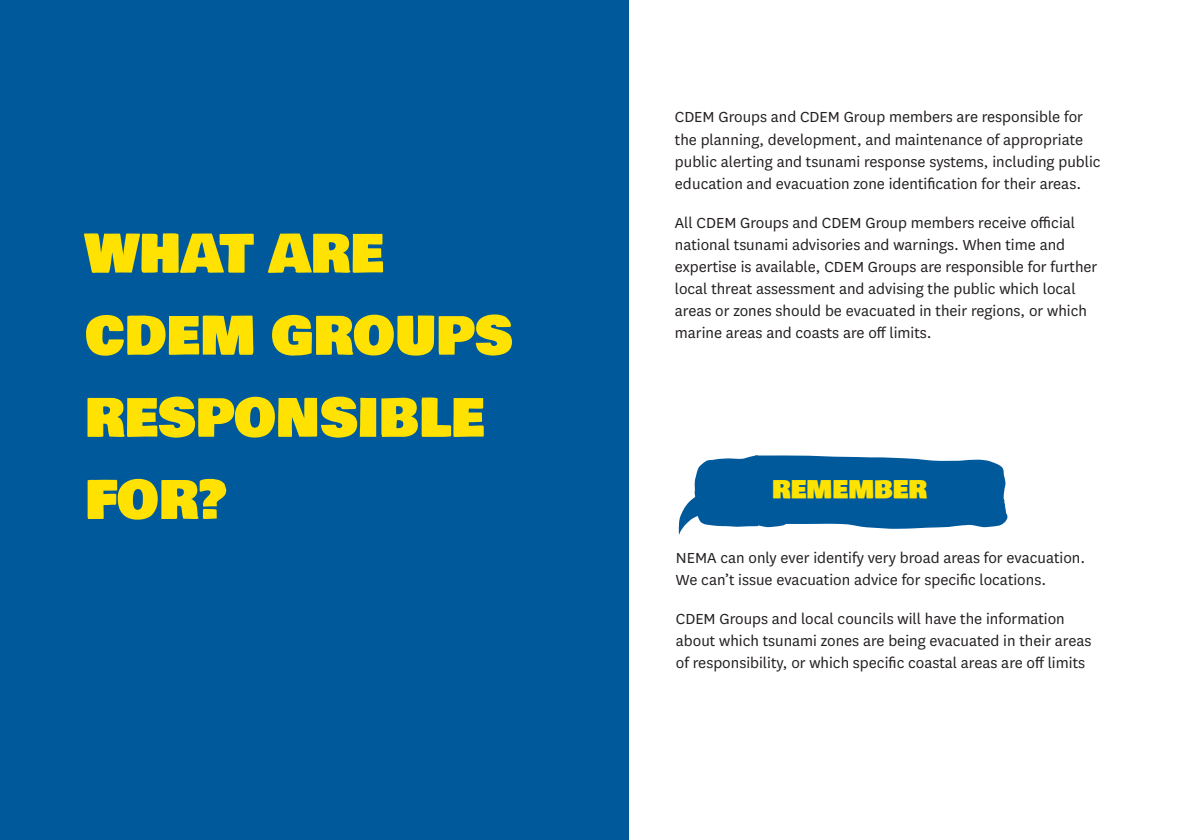
<style>
.page{position:relative;width:1191px;height:840px;background:#fff}
.page>*{position:absolute;margin:0;border:0;box-sizing:border-box;transform-origin:0 0}
.big_yellow_heading{font:52px/82px "Bowlby One SC";color:#ffe201}
.Speech_bubble_headin{font:24.4px "Bowlby One SC";color:#ffe300}
.Normal_Black_Text{font:17px/22px "National";color:#231f20}
</style>
<div class="page">
<div style="left:0;top:0;width:628px;height:839px;background:#00599b"></div>
<svg style="left:678px;top:455px;width:329px;height:79px"></svg>
<p class="big_yellow_heading" style="left:85px;top:213px;width:429px">WHAT ARE<br>CDEM GROUPS<br>RESPONSIBLE<br>FOR?</p>
<p class="Normal_Black_Text" style="left:675px;top:105px;width:427px">CDEM Groups and CDEM Group members are responsible for the planning, development, and maintenance of appropriate public alerting and tsunami response systems, including public education and evacuation zone identification for their areas.</p>
<p class="Normal_Black_Text" style="left:675px;top:210px;width:424px">All CDEM Groups and CDEM Group members receive official national tsunami advisories and warnings. When time and expertise is available, CDEM Groups are responsible for further local threat assessment and advising the public which local areas or zones should be evacuated in their regions, or which marine areas and coasts are off limits.</p>
<p class="Speech_bubble_headin" style="left:772px;top:471px;width:156px">REMEMBER</p>
<p class="Normal_Black_Text" style="left:676px;top:546px;width:411px">NEMA can only ever identify very broad areas for evacuation.<br>We can’t issue evacuation advice for specific locations.</p>
<p class="Normal_Black_Text" style="left:676px;top:607px;width:417px">CDEM Groups and local councils will have the information about which tsunami zones are being evacuated in their areas of responsibility, or which specific coastal areas are off limits</p>
</div>
